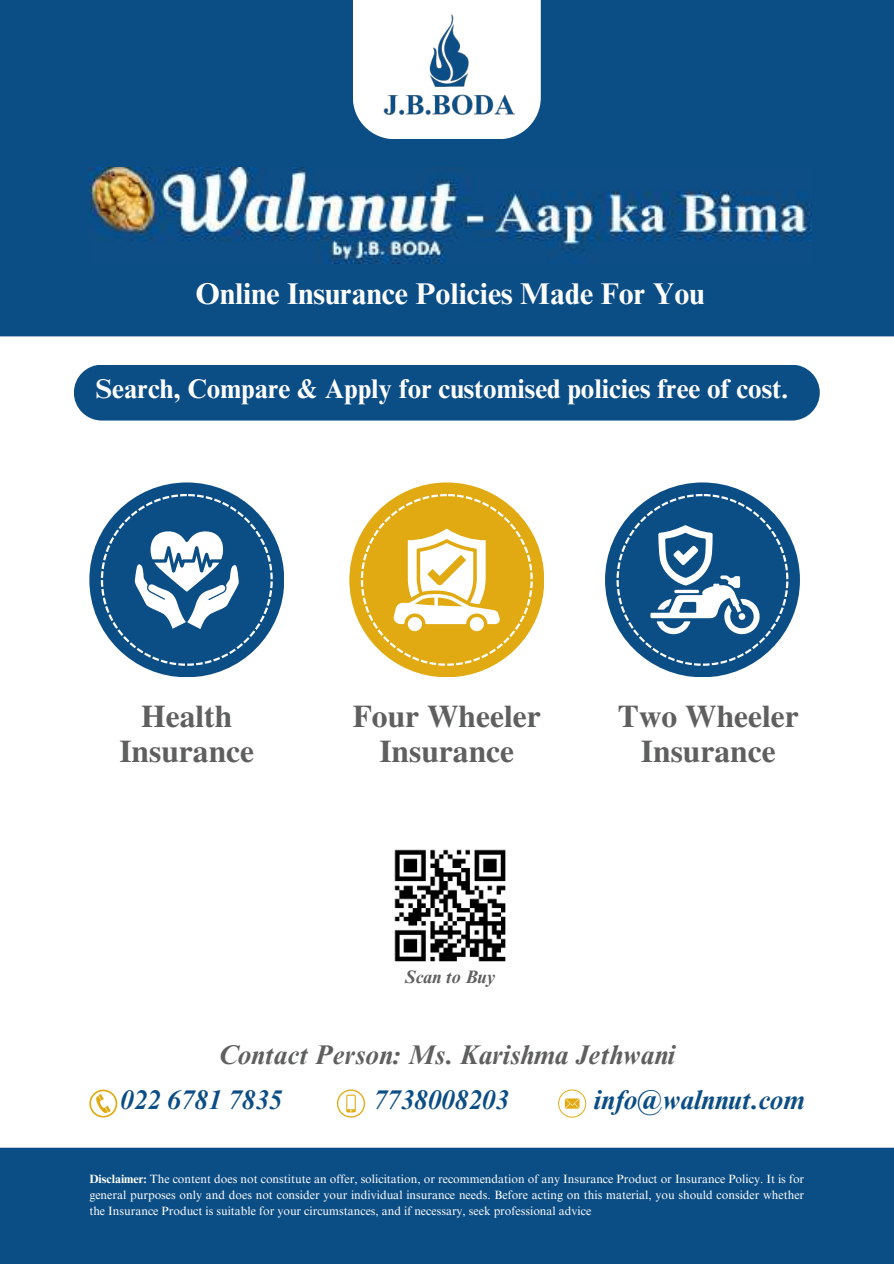
<style>
.page{position:relative;width:894px;height:1264px;background:#fff}
.page>*{position:absolute;margin:0;border:0;box-sizing:border-box;transform-origin:0 0}
.t1{font:700 31.5px/34.8px "Te X Gyre Termes";color:#5e5f5f;text-align:center}
.t2{font:700 30px "Times NRMT Pro";color:#fff}
.t3{font:700 27px "Times NRMT Pro";color:#fff}
.t4{font:italic 700 27px "Times NRMT Pro";color:#0b4d85}
.t5{font:italic 700 27px "Times NRMT Pro";color:#5e5f5f}
.t6{font:italic 700 18px "Times NRMT Pro";color:#5e5f5f}
.t7{font:12px/16px "Times NRMT Pro";color:#fff;text-align:justify}
.s1{font-weight:700}
</style>
<div class="page">
<div style="left:0;top:0;width:893px;height:1263px;background:#0b4d85"></div>
<div style="left:0;top:336px;width:893px;height:811px;background:#fff"></div>
<img style="left:89px;top:167px;width:721px;height:97px">
<div style="left:89px;top:482px;width:195px;height:195px;background:#0b4d85;border-radius:50%"></div>
<div style="left:349px;top:482px;width:195px;height:195px;background:#e1aa12;border-radius:50%"></div>
<div style="left:605px;top:482px;width:194px;height:195px;background:#0b4d85;border-radius:50%"></div>
<svg style="left:101px;top:494px;width:172px;height:172px"></svg>
<div style="left:74px;top:364px;width:745px;height:56px;background:#0b4d85;border-radius:28px"></div>
<svg style="left:361px;top:494px;width:171px;height:172px"></svg>
<svg style="left:616px;top:494px;width:172px;height:172px"></svg>
<svg style="left:89px;top:1089px;width:28px;height:28px"></svg>
<svg style="left:337px;top:1089px;width:28px;height:28px"></svg>
<svg style="left:558px;top:1089px;width:28px;height:28px"></svg>
<img style="left:386px;top:841px;width:127px;height:128px">
<svg style="left:353px;top:0;width:187px;height:139px;background:#e2eaf0"></svg>
<img style="left:362px;top:8px;width:169px;height:119px">
<h2 class="t2" style="left:195px;top:282px;width:510px">Online Insurance Policies Made For You</h2>
<h3 class="t3" style="left:96px;top:379px;width:693px">Search, Compare &amp; Apply for customised policies free of cost.</h3>
<h1 class="t1" style="left:119px;top:697px;width:136px">Health<br>Insurance</h1>
<h1 class="t1" style="left:352px;top:697px;width:190px">Four Wheeler<br>Insurance</h1>
<h1 class="t1" style="left:617px;top:697px;width:183px">Two Wheeler<br>Insurance</h1>
<h3 class="t6" style="left:404px;top:970px;width:92px">Scan to Buy</h3>
<h3 class="t5" style="left:218px;top:1044px;width:458px">Contact Person: Ms. Karishma Jethwani</h3>
<h3 class="t4" style="left:121px;top:1089px;width:163px">022 6781 7835</h3>
<h3 class="t4" style="left:374px;top:1089px;width:137px">7738008203</h3>
<h3 class="t4" style="left:593px;top:1089px;width:212px">info@walnnut.com</h3>
<p class="t7" style="left:89px;top:1172px;width:716px"><span class="s1">Disclaimer:</span> The content does not constitute an offer, solicitation, or recommendation of any Insurance Product or Insurance Policy. It is for general purposes only and does not consider your individual insurance needs. Before acting on this material, you should consider whether the Insurance Product is suitable for your circumstances, and if necessary, seek professional advice</p>
</div>
